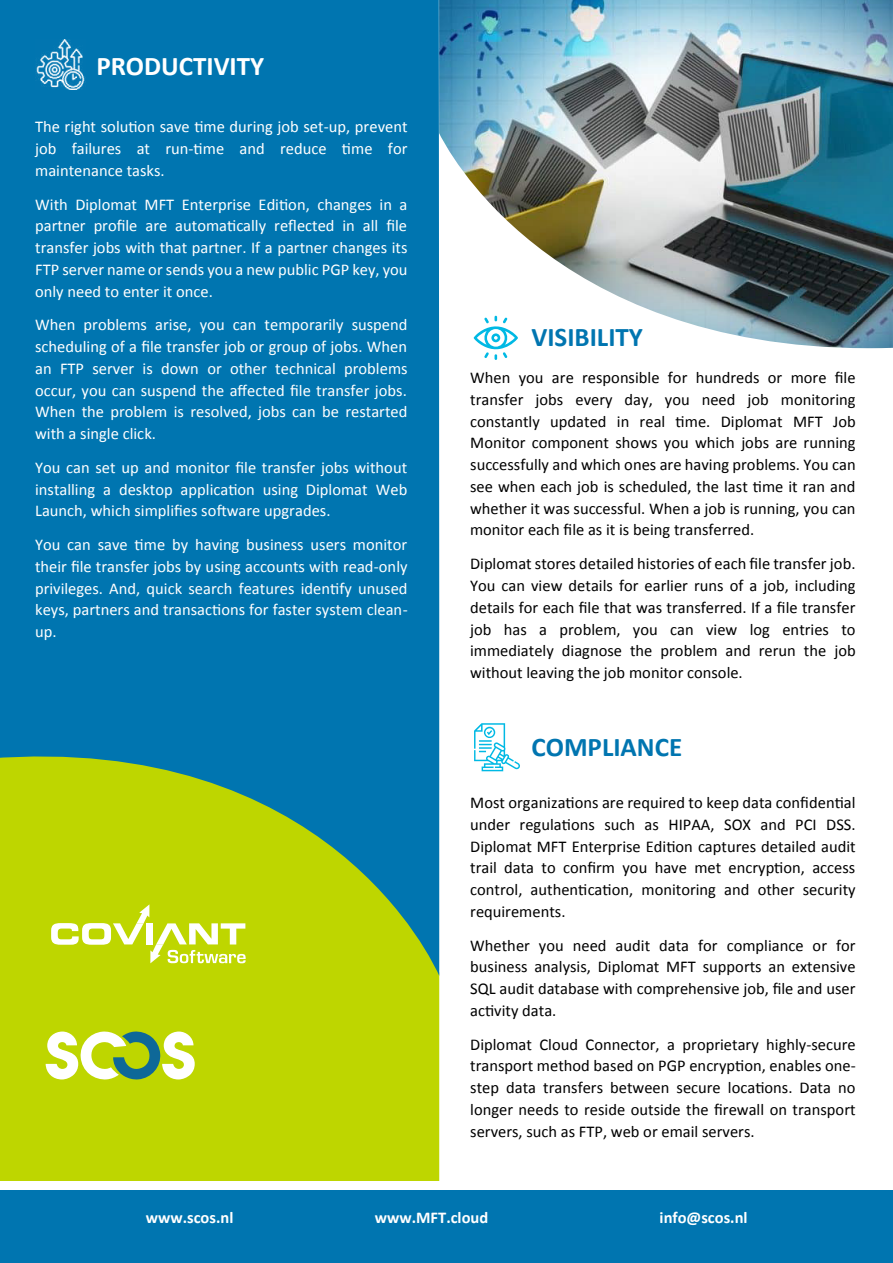
<style>
.page{position:relative;width:893px;height:1263px;background:#fff}
.page>*{position:absolute;margin:0;border:0;box-sizing:border-box;transform-origin:0 0}
.t1{font:700 27px "Calibri";color:#0075b0}
.t2{font:700 27px "Calibri";color:#fff}
.t3{font:16.5px/21.8px "Calibri";color:#000;text-align:justify}
.t4{font:16.5px/21.8px "Calibri";color:#fff;text-align:justify}
.t5{font:700 16.5px "Calibri";color:#fff}
</style>
<div class="page">
<div style="left:0;top:976px;width:439px;height:204px;background:#bed600"></div>
<svg style="left:0;top:0;width:439px;height:976px;fill:#0075b0"></svg>
<img style="left:35px;top:39px;width:51px;height:51px">
<img style="left:439px;top:0;width:454px;height:348px">
<svg style="left:474px;top:723px;width:46px;height:48px"></svg>
<svg style="left:474px;top:316px;width:44px;height:44px"></svg>
<svg style="left:51px;top:904px;width:195px;height:59px"></svg>
<svg style="left:46px;top:1031px;width:149px;height:49px"></svg>
<div style="left:0;top:1190px;width:893px;height:73px;background:#0075b0"></div>
<h1 class="t2" style="left:96px;top:56px;width:169px">PRODUCTIVITY</h1>
<p class="t4" style="left:35px;top:117px;width:374px">The right solution save time during job set-up, prevent job failures at run-time and reduce time for maintenance tasks.</p>
<p class="t4" style="left:35px;top:194px;width:374px">With Diplomat MFT Enterprise Edition, changes in a partner profile are automatically reflected in all file transfer jobs with that partner. If a partner changes its FTP server name or sends you a new public PGP key, you only need to enter it once.</p>
<p class="t4" style="left:35px;top:315px;width:374px">When problems arise, you can temporarily suspend scheduling of a file transfer job or group of jobs. When an FTP server is down or other technical problems occur, you can suspend the affected file transfer jobs.<br>When the problem is resolved, jobs can be restarted with a single click.</p>
<p class="t4" style="left:35px;top:457px;width:374px">You can set up and monitor file transfer jobs without installing a desktop application using Diplomat Web Launch, which simplifies software upgrades.</p>
<p class="t4" style="left:35px;top:535px;width:374px">You can save time by having business users monitor their file transfer jobs by using accounts with read-only privileges. And, quick search features identify unused keys, partners and transactions for faster system clean&shy;up.</p>
<h1 class="t1" style="left:531px;top:327px;width:113px">VISIBILITY</h1>
<p class="t3" style="left:470px;top:368px;width:387px">When you are responsible for hundreds or more file transfer jobs every day, you need job monitoring constantly updated in real time. Diplomat MFT Job Monitor component shows you which jobs are running successfully and which ones are having problems. You can see when each job is scheduled, the last time it ran and whether it was successful. When a job is running, you can monitor each file as it is being transferred.</p>
<p class="t3" style="left:470px;top:554px;width:387px">Diplomat stores detailed histories of each file transfer job.<br>You can view details for earlier runs of a job, including details for each file that was transferred. If a file transfer job has a problem, you can view log entries to immediately diagnose the problem and rerun the job without leaving the job monitor console.</p>
<h1 class="t1" style="left:531px;top:737px;width:152px">COMPLIANCE</h1>
<p class="t3" style="left:470px;top:793px;width:387px">Most organizations are required to keep data confidential under regulations such as HIPAA, SOX and PCI DSS.<br>Diplomat MFT Enterprise Edition captures detailed audit trail data to confirm you have met encryption, access control, authentication, monitoring and other security requirements.</p>
<p class="t3" style="left:470px;top:935px;width:387px">Whether you need audit data for compliance or for business analysis, Diplomat MFT supports an extensive SQL audit database with comprehensive job, file and user activity data.</p>
<p class="t3" style="left:470px;top:1034px;width:387px">Diplomat Cloud Connector, a proprietary highly-secure transport method based on PGP encryption, enables one&shy;step data transfers between secure locations. Data no longer needs to reside outside the firewall on transport servers, such as FTP, web or email servers.</p>
<p class="t5" style="left:146px;top:1211px;width:89px">www.scos.nl</p>
<p class="t5" style="left:375px;top:1211px;width:115px">www.MFT.cloud</p>
<p class="t5" style="left:660px;top:1211px;width:89px">info@scos.nl</p>
</div>
